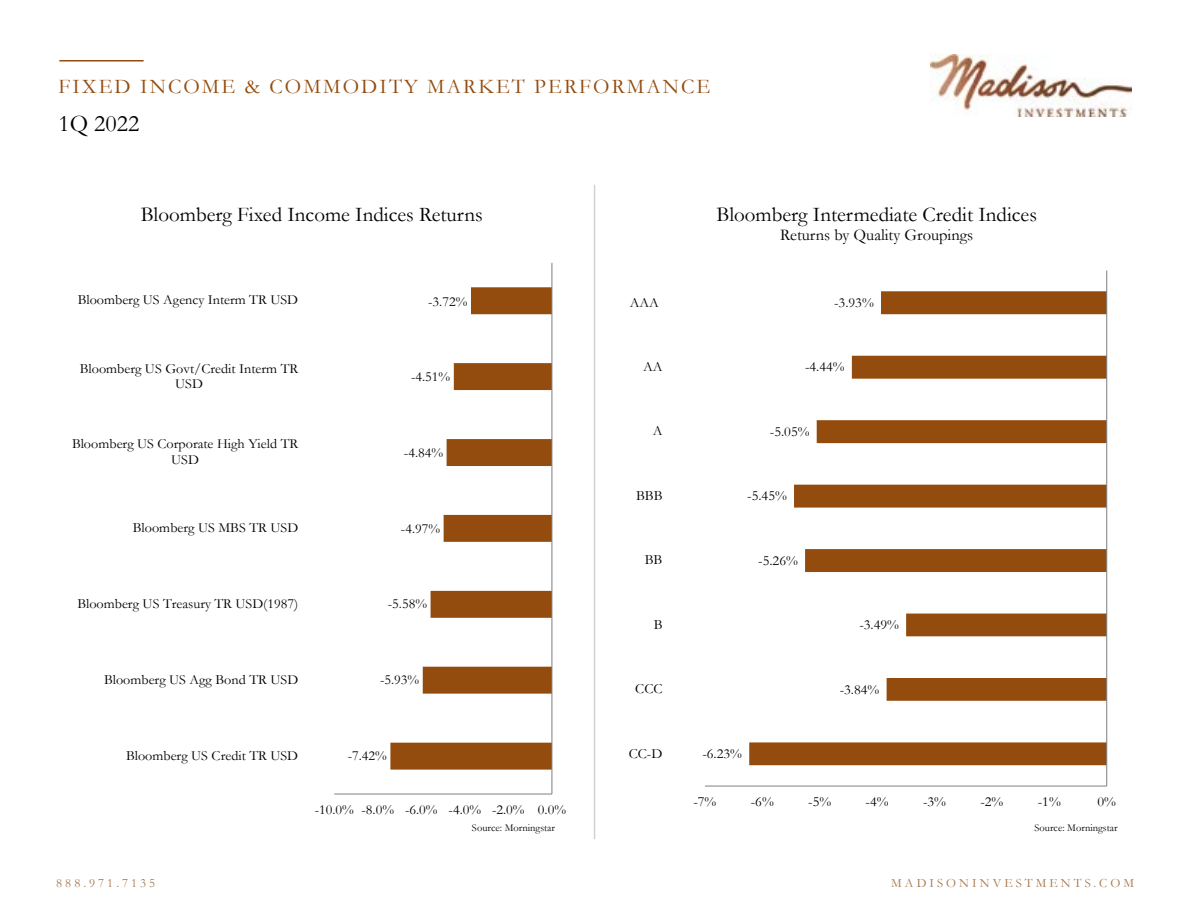
<style>
.page{position:relative;width:1188px;height:918px;background:#fff}
.page>*{position:absolute;margin:0;border:0;box-sizing:border-box;transform-origin:0 0}
.t1{font:24px "Garamond";color:#000}
.t2{font:21px "Garamond";color:#000}
.t3{font:21px "Garamond";letter-spacing:.1em;color:#944c0e}
.t4{font:16.8px "Garamond";color:#000}
.t5{font:16.5px "Garamond";color:#000}
.t6{font:13.95px/15.6px "Garamond";color:#000;text-align:center}
.t7{font:12.75px "Garamond";letter-spacing:.24em;color:#a5764d}
.t8{font:10.5px "Garamond";color:#000}
</style>
<div class="page">
<hr style="left:59px;top:60px;width:85px;height:1px;background:#944c0e">
<img style="left:931px;top:54px;width:201px;height:62px">
<svg style="left:390px;top:287px;width:161px;height:483px"></svg>
<hr style="left:334px;top:794px;width:218px;height:1px;background:#7f7f7f">
<hr style="left:551px;top:263px;width:1px;height:531px;background:#7f7f7f">
<svg style="left:749px;top:291px;width:357px;height:474px"></svg>
<hr style="left:705px;top:786px;width:402px;height:1px;background:#7f7f7f">
<hr style="left:1106px;top:271px;width:1px;height:515px;background:#7f7f7f">
<hr style="left:594px;top:185px;width:1px;height:654px;background:#d4d2d2">
<h2 class="t3" style="left:58px;top:72px;width:653px">FIXED INCOME &amp; COMMODITY MARKET PERFORMANCE</h2>
<h1 class="t1" style="left:58px;top:108px;width:82px">1Q 2022</h1>
<h2 class="t2" style="left:141px;top:200px;width:344px">Bloomberg Fixed Income Indices Returns</h2>
<p class="t6" style="left:78px;top:292px;width:222px">Bloomberg US Agency Interm TR USD</p>
<p class="t6" style="left:80px;top:360px;width:220px">Bloomberg US Govt/Credit Interm TR<br>USD</p>
<p class="t6" style="left:72px;top:436px;width:228px">Bloomberg US Corporate High Yield TR<br>USD</p>
<p class="t6" style="left:133px;top:520px;width:167px">Bloomberg US MBS TR USD</p>
<p class="t6" style="left:77px;top:595px;width:222px">Bloomberg US Treasury TR USD(1987)</p>
<p class="t6" style="left:104px;top:671px;width:196px">Bloomberg US Agg Bond TR USD</p>
<p class="t6" style="left:428px;top:293px;width:41px">-3.72%</p>
<p class="t6" style="left:411px;top:368px;width:41px">-4.51%</p>
<p class="t6" style="left:404px;top:444px;width:41px">-4.84%</p>
<p class="t6" style="left:401px;top:520px;width:41px">-4.97%</p>
<p class="t6" style="left:388px;top:596px;width:41px">-5.58%</p>
<p class="t6" style="left:380px;top:672px;width:41px">-5.93%</p>
<p class="t6" style="left:126px;top:747px;width:174px">Bloomberg US Credit TR USD</p>
<p class="t6" style="left:348px;top:748px;width:41px">-7.42%</p>
<p class="t6" style="left:315px;top:801px;width:253px">-10.0% -8.0% -6.0% -4.0% -2.0% 0.0%</p>
<h2 class="t2" style="left:716px;top:200px;width:322px">Bloomberg Intermediate Credit Indices</h2>
<p class="t5" style="left:780px;top:224px;width:194px">Returns by Quality Groupings</p>
<p class="t4" style="left:850px;top:229px;width:50px">Quality</p>
<p class="t6" style="left:630px;top:294px;width:31px">AAA</p>
<p class="t6" style="left:834px;top:294px;width:41px">-3.93%</p>
<p class="t6" style="left:643px;top:358px;width:21px">AA</p>
<p class="t6" style="left:805px;top:359px;width:41px">-4.44%</p>
<p class="t6" style="left:653px;top:423px;width:11px">A</p>
<p class="t6" style="left:770px;top:423px;width:41px">-5.05%</p>
<p class="t6" style="left:636px;top:487px;width:28px">BBB</p>
<p class="t6" style="left:747px;top:488px;width:41px">-5.45%</p>
<p class="t6" style="left:645px;top:552px;width:19px">BB</p>
<p class="t6" style="left:758px;top:552px;width:41px">-5.26%</p>
<p class="t6" style="left:654px;top:616px;width:10px">B</p>
<p class="t6" style="left:859px;top:617px;width:41px">-3.49%</p>
<p class="t6" style="left:635px;top:681px;width:29px">CCC</p>
<p class="t6" style="left:840px;top:681px;width:41px">-3.84%</p>
<p class="t6" style="left:629px;top:745px;width:35px">CC-D</p>
<p class="t6" style="left:702px;top:745px;width:41px">-6.23%</p>
<p class="t6" style="left:693px;top:794px;width:25px">-7%</p>
<p class="t6" style="left:751px;top:794px;width:25px">-6%</p>
<p class="t6" style="left:808px;top:794px;width:25px">-5%</p>
<p class="t6" style="left:866px;top:794px;width:25px">-4%</p>
<p class="t6" style="left:923px;top:794px;width:25px">-3%</p>
<p class="t6" style="left:980px;top:794px;width:25px">-2%</p>
<p class="t6" style="left:1038px;top:794px;width:25px">-1%</p>
<p class="t6" style="left:1097px;top:794px;width:20px">0%</p>
<p class="t8" style="left:472px;top:820px;width:84px">Source: Morningstar</p>
<p class="t8" style="left:1035px;top:820px;width:84px">Source: Morningstar</p>
<p class="t7" style="left:56px;top:875px;width:101px">888.971.7135</p>
<p class="t7" style="left:891px;top:875px;width:244px">MADISONINVESTMENTS.COM</p>
</div>
